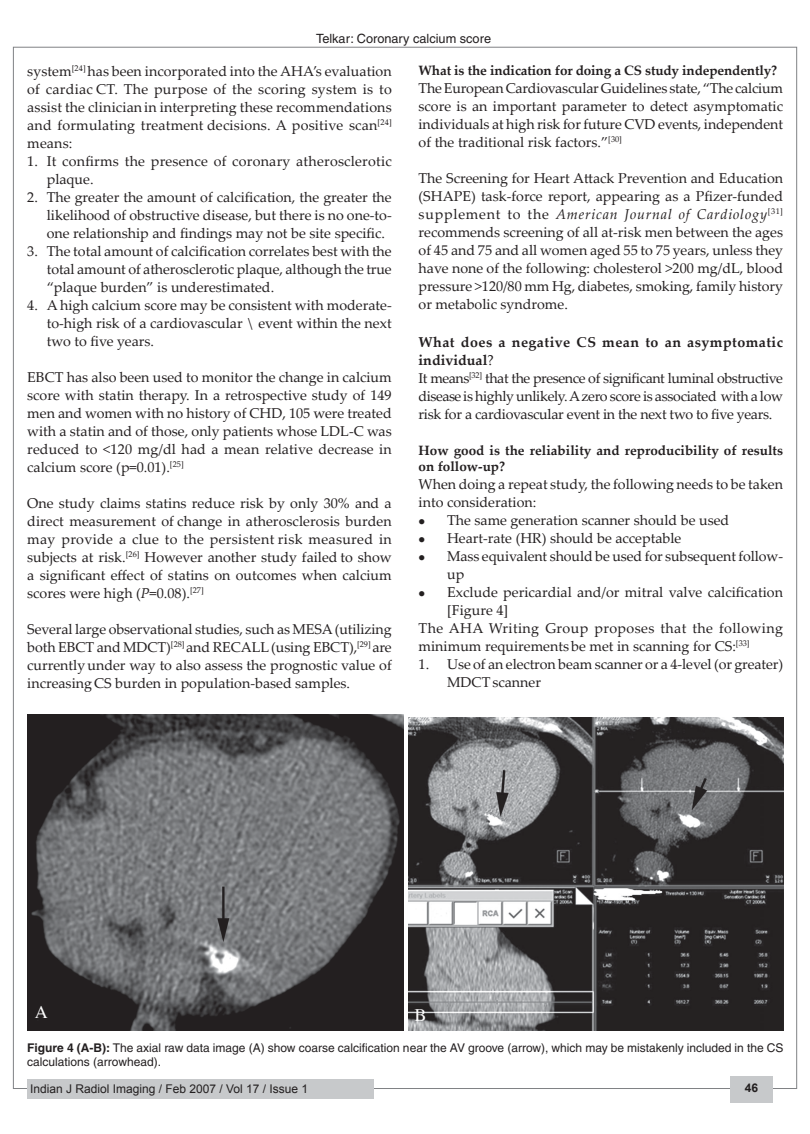
<style>
.page{position:relative;width:810px;height:1134px;background:#fff}
.page>*{position:absolute;margin:0;border:0;box-sizing:border-box;transform-origin:0 0}
.t1{font:18px "Times";color:#fff}
.t2{font:14.25px/18px "Palatino Linotype";color:#231f20;text-align:justify}
.t3{font:14.25px/18px "Palatino Linotype";letter-spacing:-.025em;color:#231f20}
.t4{font:14.25px "Palatino Linotype";letter-spacing:.025em;color:#231f20}
.t5{font:700 13.5px/16.2px "Palatino Linotype";color:#231f20}
.t6{font:12.75px "Helvetica";color:#231f20}
.t7{font:12px/14.4px "Helvetica";color:#231f20}
.t8{font:12px "Arial";color:#231f20}
.t9{font:700 12px "Arial";color:#231f20}
.s1{font-style:italic}
.s2{font-weight:700}
</style>
<div class="page">
<div style="left:27px;top:1079px;width:347px;height:20px;background:#c7c9cb"></div>
<div style="left:730px;top:1076px;width:43px;height:26px;background:#c7c9cb"></div>
<img style="left:27px;top:714px;width:377px;height:316px">
<img style="left:409px;top:717px;width:374px;height:313px">
<p class="t6" style="left:316px;top:34px;width:177px">Telkar: Coronary calcium score</p>
<p class="t2" style="left:27px;top:64px;width:366px">system<sup>[24]</sup> has been incorporated into the AHA’s evaluation of cardiac CT. The purpose of the scoring system is to assist the clinicianin interpreting these recommendations and formulating treatment decisions. A positive scan<sup>[24] </sup>means:</p>
<p class="t2" style="left:47px;top:154px;width:347px;text-indent:-20px">1. It confirms the presence of coronary atherosclerotic plaque.</p>
<p class="t2" style="left:47px;top:190px;width:347px;text-indent:-19px">2. The greater the amount of calcification, the greater the likelihood of obstructive disease, but there is no one-to&shy;one relationship and findings may not be site specific.</p>
<p class="t2" style="left:47px;top:244px;width:347px;text-indent:-19px">3. The total amount of calcification correlates best with the total amount of atherosclerotic plaque, although the true “plaque burden” is underestimated.</p>
<p class="t2" style="left:47px;top:298px;width:347px;text-indent:-19px">4. A high calcium score may be consistent with moderate&shy;to-high risk of a cardiovascular \ event within the next two to five years.</p>
<p class="t2" style="left:27px;top:370px;width:366px">EBCT has also been used to monitor the change in calcium score with statin therapy. In a retrospective study of 149 men and women with no history of CHD, 105 were treated with a statin and of those, only patients whose LDL-C was reduced to &lt;120 mg/dl had a mean relative decrease in calcium score (p=0.01).<sup>[25]</sup></p>
<p class="t2" style="left:27px;top:496px;width:366px">One study claims statins reduce risk by only 30% and a direct measurement of change in atherosclerosis burden may provide a clue to the persistent risk measured in subjects at risk.<sup>[26]</sup> However another study failed to show a significant effect of statins on outcomes when calcium scores were high (<span class="s1">P</span>=0.08).<sup>[27]</sup></p>
<p class="t2" style="left:27px;top:622px;width:366px">Several large observational studies, such as MESA (utilizing both EBCT and MDCT)<sup>[28]</sup> and RECALL (using EBCT),<sup>[29]</sup> are currently under way to also assess the prognostic value of increasing CS burden in population-based samples.</p>
<p class="t5" style="left:419px;top:64px;width:360px">What is the indication for doing a CS study independently?</p>
<p class="t2" style="left:419px;top:81px;width:366px">The European Cardiovascular Guidelines state, “The calcium score is an important parameter to detect asymptomatic individuals at high risk for future CVD events, independent of the traditional risk factors.”<sup>[30]</sup></p>
<p class="t2" style="left:419px;top:171px;width:366px">The Screening for Heart Attack Prevention and Education (SHAPE) task-force report, appearing as a Pfizer-funded supplement to the <span class="s1">American Journal of Cardiology</span><sup>[31] </sup>recommends screening of all at-risk men between the ages of 45 and 75 and all women aged 55 to 75 years, unless they have none of the following: cholesterol &gt;200 mg/dL, blood pressure &gt;120/80 mm Hg, diabetes, smoking, family history or metabolic syndrome.</p>
<p class="t3" style="left:419px;top:334px;width:366px"><span class="s2">What does a negative CS mean to an asymptomatic individual</span>?<br>It means<sup>[32]</sup> that the presence of significant luminal obstructive disease is highly unlikely. A zero score is associated with a low risk for a cardiovascular event in the next two to five years.</p>
<p class="t5" style="left:419px;top:444px;width:366px">How good is the reliability and reproducibility of results on follow-up?</p>
<p class="t2" style="left:419px;top:477px;width:366px">When doing a repeat study, the following needs to be taken</p>
<p class="t2" style="left:419px;top:495px;width:119px">into consideration:</p>
<p class="t2" style="left:447px;top:513px;width:284px">The same generation scanner should be used</p>
<p class="t2" style="left:447px;top:531px;width:236px">Heart-rate (HR) should be acceptable</p>
<p class="t2" style="left:447px;top:549px;width:337px">Mass equivalent should be used for subsequent follow-</p>
<p class="t2" style="left:447px;top:567px;width:19px">up</p>
<p class="t2" style="left:447px;top:585px;width:337px">Exclude pericardial and/or mitral valve calcification</p>
<p class="t2" style="left:447px;top:603px;width:63px">[Figure 4]</p>
<p class="t4" style="left:419px;top:623px;width:366px">The AHA Writing Group proposes that the following</p>
<p class="t2" style="left:419px;top:639px;width:333px">minimum requirements be met in scanning for CS:<sup>[33]</sup></p>
<p class="t2" style="left:447px;top:657px;width:338px;text-indent:-28px">1. Use of an electron beam scanner or a 4-level (or greater)<br>MDCTscanner</p>
<p class="t1" style="left:35px;top:1002px;width:14px">A</p>
<p class="t1" style="left:415px;top:1005px;width:14px">B</p>
<p class="t7" style="left:27px;top:1041px;width:758px"><span class="s2">Figure 4 (A-B):</span> The axial raw data image (A) show coarse calcification near the AV groove (arrow), which may be mistakenly included in the CS calculations (arrowhead).</p>
<p class="t8" style="left:30px;top:1082px;width:280px">Indian J Radiol Imaging / Feb 2007 / Vol 17 / Issue 1</p>
<p class="t9" style="left:745px;top:1081px;width:15px">46</p>
</div>
